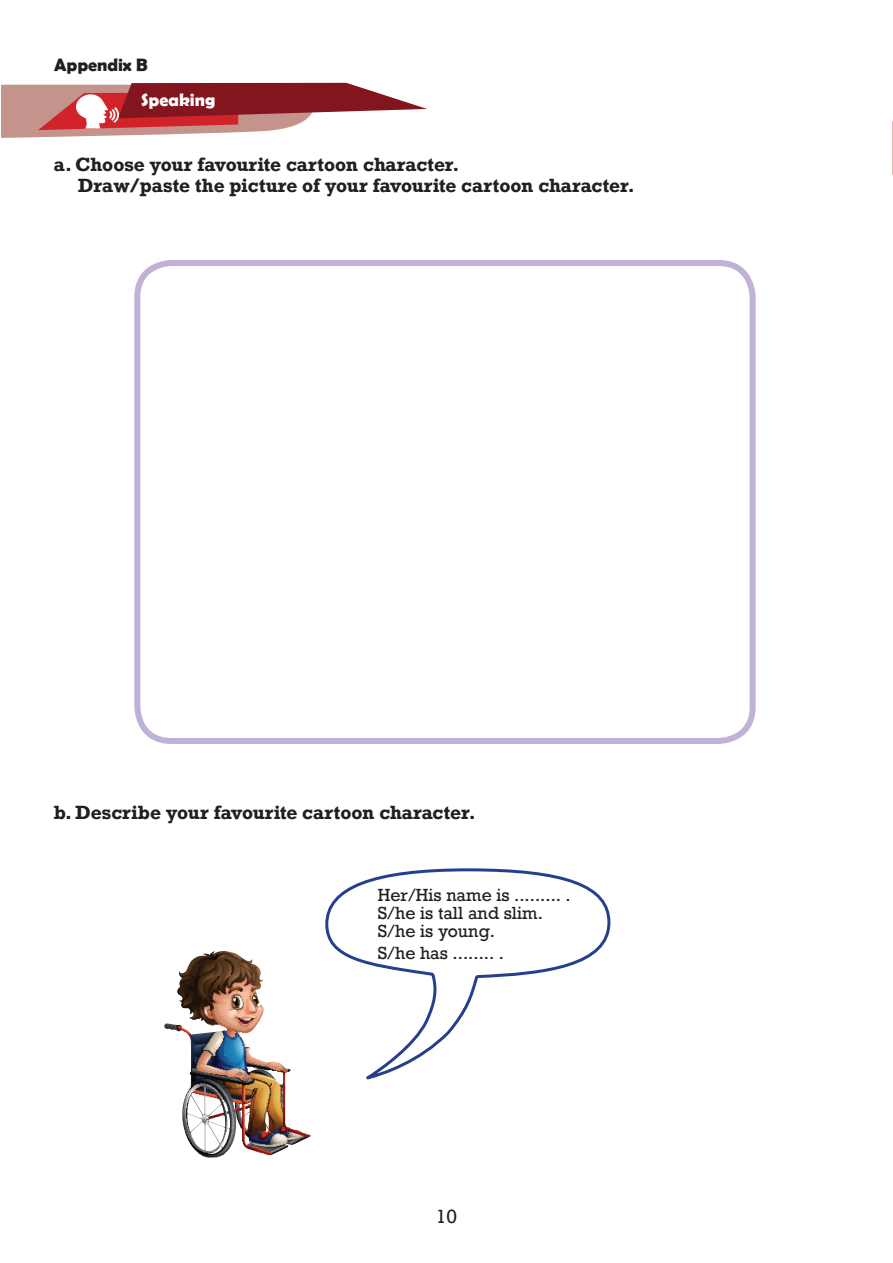
<style>
.page{position:relative;width:893px;height:1263px;background:#fff}
.page>*{position:absolute;margin:0;border:0;box-sizing:border-box;transform-origin:0 0}
.t1{font:700 18px/21.6px "Rockwell";color:#231f20}
.t2{font:700 18px "Berlin Sans FB Demi";color:#231f20}
.t3{font:700 18px "Berlin Sans FB Demi";color:#fff}
.t4{font:18px "Rockwell";color:#231f20}
.t5{font:16.5px/18px "Rockwell";color:#231f20}
</style>
<div class="page">
<svg style="left:1px;top:83px;width:426px;height:55px"></svg>
<div style="left:134px;top:260px;width:622px;height:484px;border:6px solid #c0b1d6;border-radius:34px"></div>
<svg style="left:325px;top:868px;width:286px;height:212px"></svg>
<svg style="left:227px;top:961px;width:34px;height:48px;background:#997259"></svg>
<svg style="left:201px;top:1114px;width:8px;height:11px"></svg>
<svg style="left:205px;top:1051px;width:8px;height:5px"></svg>
<svg style="left:336px;top:963px;width:20px;height:90px"></svg>
<img style="left:338px;top:1000px;width:18px;height:21px">
<img style="left:177px;top:951px;width:50px;height:84px">
<img style="left:288px;top:1069px;width:23px;height:78px">
<svg style="left:892px;top:121px;width:1px;height:54px"></svg>
<p class="t2" style="left:54px;top:54px;width:95px">Appendix B</p>
<p class="t3" style="left:141px;top:89px;width:76px">Speaking</p>
<p class="t1" style="left:78px;top:153px;width:558px;text-indent:-24px">a. Choose your favourite cartoon character.<br>Draw/paste the picture of your favourite cartoon character.</p>
<p class="t1" style="left:54px;top:801px;width:423px">b. Describe your favourite cartoon character.</p>
<p class="t5" style="left:378px;top:887px;width:194px">Her/His name is ......... .<br>S/he is tall and slim.<br>S/he is young.</p>
<p class="t5" style="left:378px;top:944px;width:128px">S/he has ........ .</p>
<p class="t4" style="left:436px;top:1205px;width:23px">10</p>
</div>
